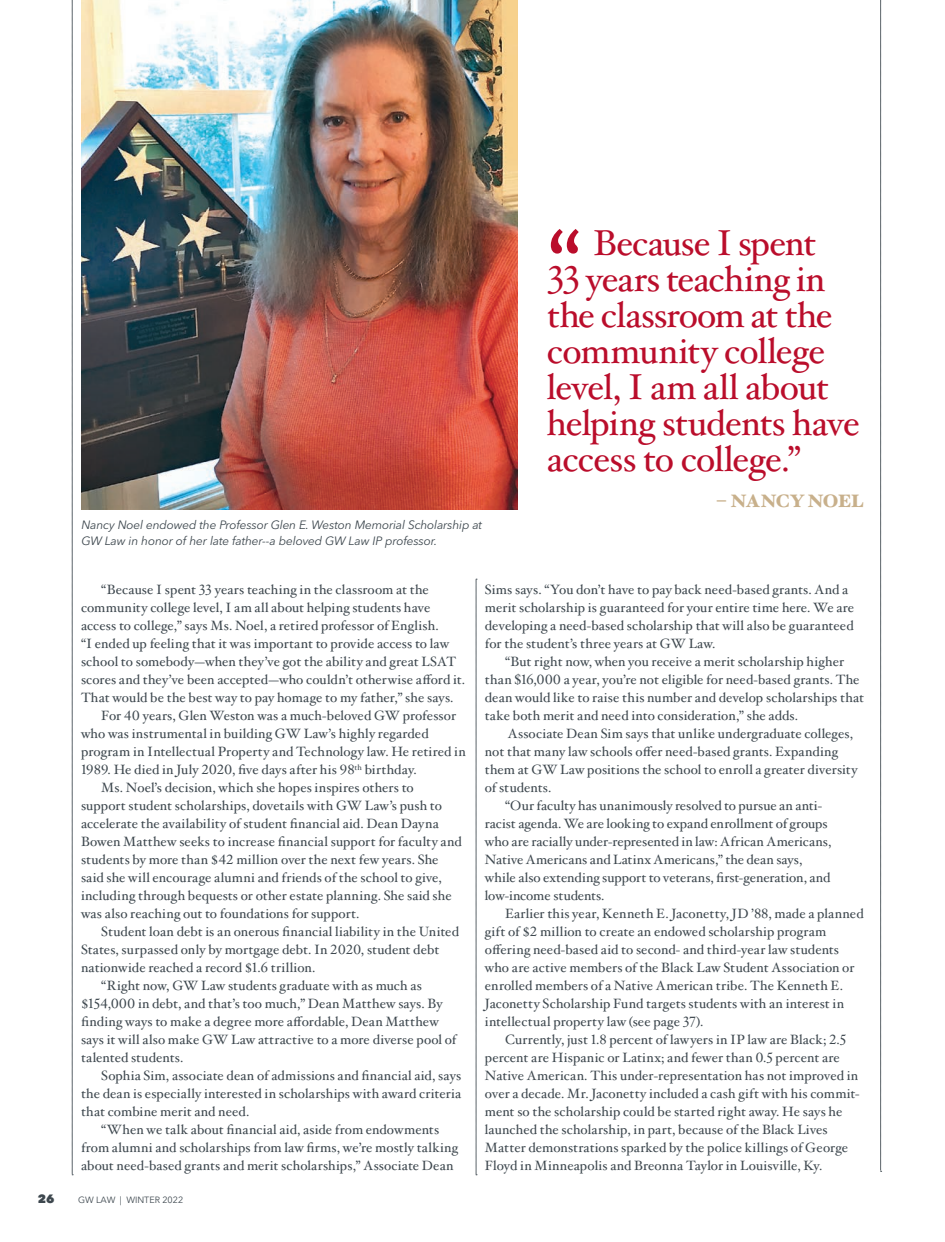
<style>
.page{position:relative;width:945px;height:1242px;background:#fff}
.page>*{position:absolute;margin:0;border:0;box-sizing:border-box;transform-origin:0 0}
.feature_-_body_text{font:84px "Caecilia LT Std";color:#ba0d2b}
.feature_-_body_text-2{font:36px/36px "Hoefler Txt";letter-spacing:-.025em;color:#ba0d2b}
.feature_-_body_text-3{font:900 18px "Hoefler Txt";letter-spacing:-.025em;color:#c8b08b}
.feature_-_body_text-4{font:13.5px/18px "Hoefler Txt";letter-spacing:.005em;color:#3d474e}
.photo_caption{font:italic 12px/15.8px "Avenir Next LT Pro";letter-spacing:-.015em;color:#3d474e}
.t1{font:800 12px "Avenir Next LT Pro";color:#3d474e}
.t2{font:9px "Avenir Next LT Pro";color:#3d474e}
</style>
<div class="page">
<svg style="left:476px;top:579px;width:1px;height:597px"></svg>
<svg style="left:880px;top:0;width:2px;height:1172px"></svg>
<svg style="left:72px;top:0;width:1px;height:1176px"></svg>
<img style="left:81px;top:0;width:436px;height:509px">
<p class="photo_caption" style="left:81px;top:517px;width:402px">Nancy Noel endowed the Professor Glen E. Weston Memorial Scholarship at<br>GW Law in honor of her late father--a beloved GW Law IP professor.</p>
<p class="feature_-_body_text" style="left:546px;top:216px;width:39px">“</p>
<p class="feature_-_body_text-2" style="left:547px;top:224px;width:315px;text-indent:46px">Because I spent<br>33 years teaching in the classroom at the community college level, I am all about helping students have access to college.”</p>
<p class="feature_-_body_text-3" style="left:716px;top:487px;width:150px">– NANCY NOEL</p>
<p class="feature_-_body_text-4" style="left:81px;top:580px;width:386px;text-indent:20px">“Because I spent 33 years teaching in the classroom at the community college level, I am all about helping students have access to college,” says Ms. Noel, a retired professor of English.<br>“I ended up feeling that it was important to provide access to law school to somebody—when they’ve got the ability and great LSAT scores and they’ve been accepted—who couldn’t otherwise afford it.<br>That would be the best way to pay homage to my father,” she says.</p>
<p class="feature_-_body_text-4" style="left:81px;top:706px;width:386px;text-indent:20px">For 40 years, Glen Weston was a much-beloved GW professor who was instrumental in building GW Law’s highly regarded program in Intellectual Property and Technology law. He retired in 1989. He died in July 2020, five days after his 98<sup>th</sup> birthday.</p>
<p class="feature_-_body_text-4" style="left:81px;top:778px;width:382px;text-indent:20px">Ms. Noel’s decision, which she hopes inspires others to support student scholarships, dovetails with GW Law’s push to accelerate the availability of student financial aid. Dean Dayna Bowen Matthew seeks to increase financial support for faculty and students by more than $42 million over the next few years. She said she will encourage alumni and friends of the school to give, including through bequests or other estate planning. She said she was also reaching out to foundations for support.</p>
<p class="feature_-_body_text-4" style="left:81px;top:922px;width:379px;text-indent:20px">Student loan debt is an onerous financial liability in the United<br>States, surpassed only by mortgage debt. In 2020, student debt nationwide reached a record $1.6 trillion.</p>
<p class="feature_-_body_text-4" style="left:81px;top:976px;width:377px;text-indent:20px">“Right now, GW Law students graduate with as much as $154,000 in debt, and that’s too much,” Dean Matthew says. By finding ways to make a degree more affordable, Dean Matthew says it will also make GW Law attractive to a more diverse pool of talented students.</p>
<p class="feature_-_body_text-4" style="left:81px;top:1066px;width:382px;text-align:justify;text-indent:20px">Sophia Sim, associate dean of admissions and financial aid, says the dean is especially interested in scholarships with award criteria that combine merit and need.</p>
<p class="feature_-_body_text-4" style="left:81px;top:1120px;width:379px;text-align:center">“When we talk about financial aid, aside from endowments<br>from alumni and scholarships from law firms, we’re mostly talking about need-based grants and merit scholarships,” Associate Dean</p>
<p class="t1" style="left:38px;top:1191px;width:18px">26</p>
<p class="t2" style="left:78px;top:1194px;width:107px">GW LAW | WINTER 2022</p>
<p class="feature_-_body_text-4" style="left:485px;top:580px;width:371px">Sims says. “You don’t have to pay back need-based grants. And a merit scholarship is guaranteed for your entire time here. We are developing a need-based scholarship that will also be guaranteed for the student’s three years at GW Law.</p>
<p class="feature_-_body_text-4" style="left:485px;top:652px;width:381px;text-indent:20px">“But right now, when you receive a merit scholarship higher than $16,000 a year, you’re not eligible for need-based grants. The dean would like to raise this number and develop scholarships that take both merit and need into consideration,” she adds.</p>
<p class="feature_-_body_text-4" style="left:485px;top:724px;width:374px;text-indent:23px">Associate Dean Sim says that unlike undergraduate colleges, not that many law schools offer need-based grants. Expanding them at GW Law positions the school to enroll a greater diversity of students.</p>
<p class="feature_-_body_text-4" style="left:485px;top:796px;width:348px;text-indent:20px">“Our faculty has unanimously resolved to pursue an anti&shy;racist agenda. We are looking to expand enrollment of groups who are racially under-represented in law: African Americans, Native Americans and Latinx Americans,” the dean says, while also extending support to veterans, first-generation, and low-income students.</p>
<p class="feature_-_body_text-4" style="left:485px;top:904px;width:380px;text-indent:20px">Earlier this year, Kenneth E. Jaconetty, JD ’88, made a planned gift of $2 million to create an endowed scholarship program offering need-based aid to second- and third-year law students who are active members of the Black Law Student Association or enrolled members of a Native American tribe. The Kenneth E.<br>Jaconetty Scholarship Fund targets students with an interest in intellectual property law (see page 37).</p>
<p class="feature_-_body_text-4" style="left:485px;top:1030px;width:376px;text-indent:20px">Currently, just 1.8 percent of lawyers in IP law are Black; 2.5 percent are Hispanic or Latinx; and fewer than 0.5 percent are Native American. This under-representation has not improved in over a decade. Mr. Jaconetty included a cash gift with his commit&shy;ment so the scholarship could be started right away. He says he launched the scholarship, in part, because of the Black Lives Matter demonstrations sparked by the police killings of George Floyd in Minneapolis and Breonna Taylor in Louisville, Ky.</p>
</div>
